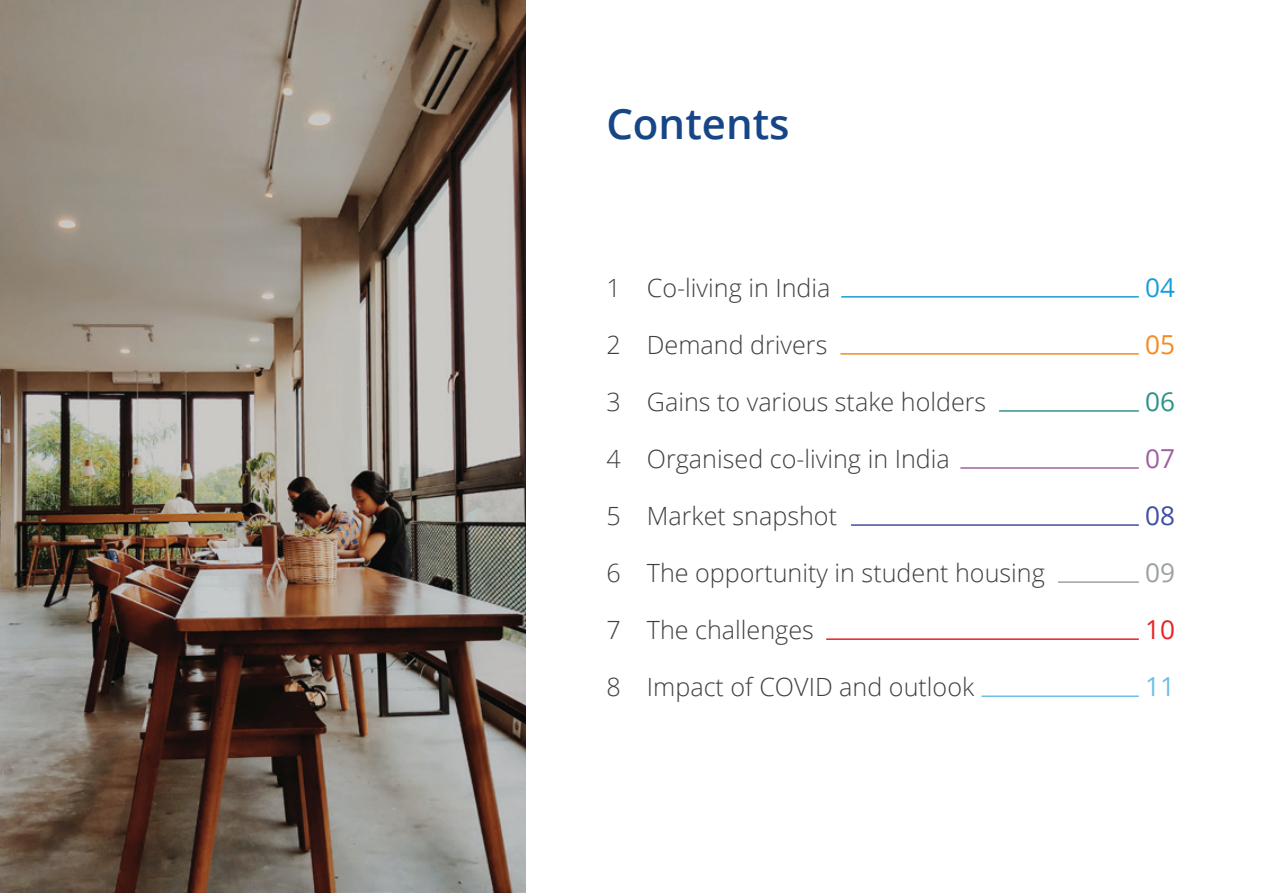
<style>
.page{position:relative;width:1263px;height:893px;background:#fff}
.page>*{position:absolute;margin:0;border:0;box-sizing:border-box;transform-origin:0 0}
.t1{font:600 42px "Open Sans";color:#174688}
.t2{font:26.1px "Open Sans";color:#1c9dd6}
.t3{font:26.1px "Open Sans";color:#f68a23}
.t4{font:26.1px "Open Sans";color:#309289}
.t5{font:26.1px "Open Sans";color:#9f60a1}
.t6{font:26.1px "Open Sans";color:#404ea1}
.t7{font:26.1px "Open Sans";color:#9ca1a1}
.t8{font:26.1px "Open Sans";color:#ec1f26}
.t9{font:26.1px "Open Sans";color:#6ac1e7}
.t10{font:300 25.2px "Open Sans";color:#404041}
</style>
<div class="page">
<img style="left:0;top:0;width:525px;height:893px">
<hr style="left:981px;top:695px;width:158px;height:2px;background:#6ac1e7">
<hr style="left:841px;top:296px;width:298px;height:2px;background:#1c9dd6">
<hr style="left:840px;top:353px;width:299px;height:2px;background:#f68a23">
<hr style="left:999px;top:410px;width:140px;height:2px;background:#309289">
<hr style="left:960px;top:467px;width:179px;height:2px;background:#9f60a1">
<hr style="left:851px;top:524px;width:288px;height:2px;background:#404ea1">
<hr style="left:1058px;top:581px;width:81px;height:2px;background:#9ca1a1">
<hr style="left:826px;top:638px;width:313px;height:2px;background:#ec1f26">
<h1 class="t1" style="left:606px;top:95px;width:185px">Contents</h1>
<p class="t10" style="left:606px;top:270px;width:226px">1 Co-living in India</p>
<p class="t10" style="left:606px;top:327px;width:223px">2 Demand drivers</p>
<p class="t10" style="left:606px;top:385px;width:381px">3 Gains to various stake holders</p>
<p class="t10" style="left:606px;top:442px;width:345px">4 Organised co-living in India</p>
<p class="t10" style="left:606px;top:499px;width:232px">5 Market snapshot</p>
<p class="t10" style="left:606px;top:556px;width:440px">6 The opportunity in student housing</p>
<p class="t10" style="left:606px;top:613px;width:209px">7 The challenges</p>
<p class="t10" style="left:606px;top:670px;width:369px">8 Impact of COVID and outlook</p>
<p class="t2" style="left:1145px;top:269px;width:31px">04</p>
<p class="t3" style="left:1145px;top:326px;width:31px">05</p>
<p class="t4" style="left:1145px;top:383px;width:31px">06</p>
<p class="t5" style="left:1145px;top:440px;width:31px">07</p>
<p class="t6" style="left:1145px;top:497px;width:31px">08</p>
<p class="t7" style="left:1145px;top:554px;width:31px">09</p>
<p class="t8" style="left:1145px;top:611px;width:31px">10</p>
<p class="t9" style="left:1145px;top:669px;width:31px">11</p>
</div>
